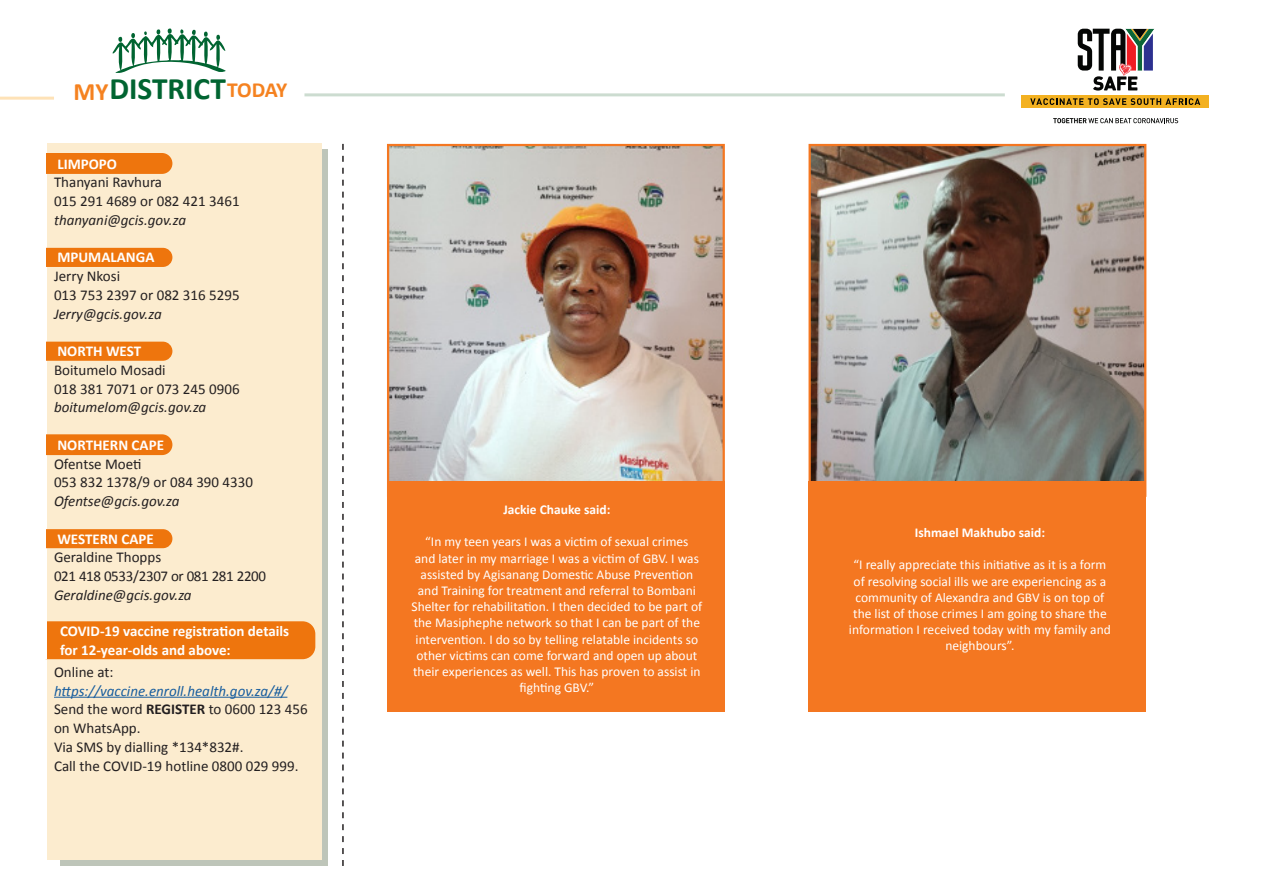
<style>
.page{position:relative;width:1263px;height:893px;background:#fff}
.page>*{position:absolute;margin:0;border:0;box-sizing:border-box;transform-origin:0 0}
.t1{font:700 31.35px "Calibri";color:#006431}
.t2{font:700 25.05px "Calibri";color:#f58220}
.t3{font:700 21.6px "Calibri";letter-spacing:-.025em;color:#f58220}
.t4{font:15px/18.8px "Calibri";color:#231f20}
.t5{font:700 15px/18.8px "Calibri";color:#fff}
.t6{font:italic 15px "Calibri";color:#231f20}
.t7{font:italic 15px "Calibri";color:#175d9e}
.t8{font:15px "Calibri";letter-spacing:-.02em;color:#231f20}
.t9{font:13.5px/16.2px "Calibri";color:#fff;text-align:center}
.t10{font:700 13.5px "Calibri";color:#fff}
.s1{font-weight:700}
</style>
<div class="page">
<div style="left:60px;top:150px;width:267px;height:716px;background:#bec5b9"></div>
<div style="left:47px;top:144px;width:274px;height:716px;background:#fceccf"></div>
<div style="left:47px;top:153px;width:125px;height:21px;background:#ee750d"></div>
<div style="left:47px;top:248px;width:125px;height:19px;background:#ee750d"></div>
<div style="left:47px;top:342px;width:125px;height:19px;background:#ee750d"></div>
<div style="left:47px;top:434px;width:125px;height:21px;background:#ee750d"></div>
<div style="left:47px;top:529px;width:125px;height:19px;background:#ee750d"></div>
<div style="left:34px;top:621px;width:281px;height:38px;background:#ee750d;border-radius:13px"></div>
<hr style="left:54px;top:697px;width:233px;height:1px;background:#175d9e">
<svg style="left:342px;top:144px;width:2px;height:722px"></svg>
<div style="left:0;top:621px;width:47px;height:38px;background:#fff"></div>
<hr style="left:0;top:97px;width:54px;height:3px;background:#fee2b7">
<hr style="left:304px;top:93px;width:701px;height:3px;background:#ccdcd0">
<svg style="left:113px;top:28px;width:113px;height:45px"></svg>
<svg style="left:1078px;top:29px;width:76px;height:62px"></svg>
<div style="left:1022px;top:95px;width:187px;height:12px;background:#f3b121"></div>
<svg style="left:1030px;top:98px;width:170px;height:7px"></svg>
<svg style="left:1053px;top:118px;width:125px;height:5px"></svg>
<img style="left:390px;top:147px;width:332px;height:334px">
<div style="left:387px;top:144px;width:338px;height:353px;border:2px solid #f47721"></div>
<img style="left:811px;top:147px;width:332px;height:334px">
<div style="left:808px;top:144px;width:338px;height:353px;border:2px solid #f47721"></div>
<div style="left:387px;top:481px;width:338px;height:231px;background:#f47721"></div>
<div style="left:808px;top:481px;width:338px;height:231px;background:#f47721"></div>
<p class="t2" style="left:73px;top:75px;width:36px">MY</p>
<p class="t1" style="left:109px;top:69px;width:118px">DISTRICT</p>
<p class="t3" style="left:227px;top:76px;width:62px">TODAY</p>
<p class="t5" style="left:57px;top:154px;width:61px">LIMPOPO</p>
<p class="t4" style="left:54px;top:173px;width:110px">Thanyani Ravhura</p>
<p class="t4" style="left:54px;top:192px;width:187px">015 291 4689 or 082 421 3461</p>
<p class="t6" style="left:54px;top:210px;width:134px">thanyani@gcis.gov.za</p>
<p class="t5" style="left:57px;top:248px;width:99px">MPUMALANGA</p>
<p class="t4" style="left:54px;top:267px;width:68px">Jerry Nkosi</p>
<p class="t4" style="left:54px;top:286px;width:187px">013 753 2397 or 082 316 5295</p>
<p class="t6" style="left:54px;top:303px;width:109px">Jerry@gcis.gov.za</p>
<p class="t5" style="left:57px;top:342px;width:85px">NORTH WEST</p>
<p class="t4" style="left:54px;top:361px;width:113px">Boitumelo Mosadi</p>
<p class="t4" style="left:54px;top:379px;width:187px">018 381 7071 or 073 245 0906</p>
<p class="t6" style="left:54px;top:397px;width:154px">boitumelom@gcis.gov.za</p>
<p class="t5" style="left:57px;top:435px;width:108px">NORTHERN CAPE</p>
<p class="t4" style="left:54px;top:454px;width:89px">Ofentse Moeti</p>
<p class="t4" style="left:54px;top:473px;width:200px">053 832 1378/9 or 084 390 4330</p>
<p class="t6" style="left:54px;top:491px;width:127px">Ofentse@gcis.gov.za</p>
<p class="t5" style="left:57px;top:529px;width:98px">WESTERN CAPE</p>
<p class="t4" style="left:54px;top:548px;width:109px">Geraldine Thopps</p>
<p class="t8" style="left:54px;top:567px;width:214px">021 418 0533/2307 or 081 281 2200</p>
<p class="t6" style="left:54px;top:585px;width:139px">Geraldine@gcis.gov.za</p>
<p class="t5" style="left:60px;top:621px;width:231px">COVID-19 vaccine registration details for 12-year-olds and above:</p>
<p class="t4" style="left:54px;top:662px;width:61px">Online at:</p>
<p class="t7" style="left:54px;top:680px;width:235px">https://vaccine.enroll.health.gov.za/#/</p>
<p class="t4" style="left:54px;top:700px;width:255px">Send the word <span class="s1">REGISTER</span> to 0600 123 456 on WhatsApp.</p>
<p class="t4" style="left:54px;top:737px;width:191px">Via SMS by dialling *134*832#.</p>
<p class="t4" style="left:54px;top:756px;width:246px">Call the COVID-19 hotline 0800 029 999.</p>
<p class="t10" style="left:503px;top:501px;width:109px">Jackie Chauke said:</p>
<p class="t9" style="left:411px;top:534px;width:292px">“In my teen years I was a victim of sexual crimes<br>and later in my marriage I was a victim of GBV. I was assisted by Agisanang Domestic Abuse Prevention and Training for treatment and referral to Bombani Shelter for rehabilitation. I then decided to be part of the Masiphephe network so that I can be part of the intervention. I do so by telling relatable incidents so other victims can come forward and open up about their experiences as well. This has proven to assist in fighting GBV.”</p>
<p class="t10" style="left:915px;top:524px;width:132px">Ishmael Makhubo said:</p>
<p class="t9" style="left:849px;top:557px;width:263px">“I really appreciate this initiative as it is a form of resolving social ills we are experiencing as a community of Alexandra and GBV is on top of the list of those crimes I am going to share the information I received today with my family and neighbours”.</p>
</div>
